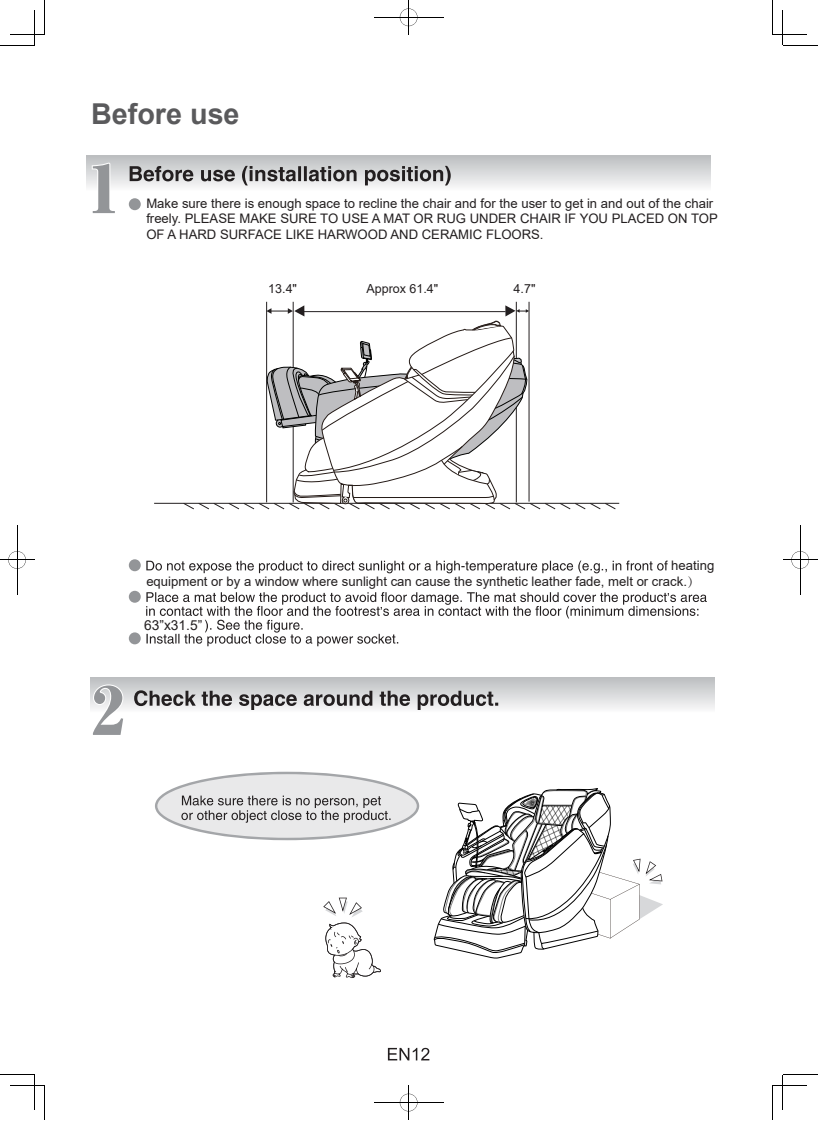
<style>
.page{position:relative;width:818px;height:1127px;background:#fff}
.page>*{position:absolute;margin:0;border:0;box-sizing:border-box;transform-origin:0 0}
.t1{font:700 28.75px "Arial";color:#5a5a5c}
.t2{font:13.75px "Arial";color:#231f20}
.t3{font:13.12px/15.8px "Arial";color:#231f20}
.t4{font:12.5px "Arial";color:#231f20}
.s1{font-family:"Adobe Song Std";font-weight:300}
</style>
<div class="page">
<svg style="left:388px;top:1047px;width:41px;height:13px"></svg>
<div style="left:86px;top:156px;width:624px;height:34px;background:linear-gradient(to bottom,#bcbfc1,#f7f7f8)"></div>
<svg style="left:92px;top:162px;width:24px;height:52px"></svg>
<svg style="left:130px;top:166px;width:321px;height:19px;background:#a0a0a1"></svg>
<div style="left:129px;top:198px;width:12px;height:12px;background:#939598;border-radius:50%"></div>
<div style="left:129px;top:559px;width:12px;height:12px;background:#939598;border-radius:50%"></div>
<svg style="left:146px;top:560px;width:522px;height:13px"></svg>
<div style="left:129px;top:590px;width:12px;height:12px;background:#939598;border-radius:50%"></div>
<div style="left:129px;top:632px;width:12px;height:12px;background:#939598;border-radius:50%"></div>
<svg style="left:146px;top:592px;width:561px;height:54px"></svg>
<svg style="left:91px;top:677px;width:623px;height:33px;background:#d1d3d4"></svg>
<svg style="left:92px;top:684px;width:32px;height:51px"></svg>
<svg style="left:134px;top:690px;width:364px;height:19px"></svg>
<svg style="left:155px;top:771px;width:264px;height:69px"></svg>
<hr style="left:0;top:45px;width:34px;height:1px;background:#000">
<hr style="left:783px;top:45px;width:34px;height:1px;background:#000">
<hr style="left:0;top:1074px;width:34px;height:1px;background:#000">
<hr style="left:783px;top:1074px;width:34px;height:1px;background:#000">
<hr style="left:45px;top:0;width:1px;height:35px;background:#000">
<hr style="left:45px;top:1084px;width:1px;height:35px;background:#000">
<hr style="left:772px;top:0;width:1px;height:35px;background:#000">
<hr style="left:772px;top:1084px;width:1px;height:35px;background:#000">
<hr style="left:10px;top:34px;width:35px;height:1px;background:#000">
<hr style="left:772px;top:34px;width:35px;height:1px;background:#000">
<hr style="left:10px;top:1084px;width:35px;height:1px;background:#000">
<hr style="left:772px;top:1084px;width:35px;height:1px;background:#000">
<hr style="left:34px;top:10px;width:1px;height:35px;background:#000">
<hr style="left:34px;top:1074px;width:1px;height:35px;background:#000">
<hr style="left:783px;top:10px;width:1px;height:35px;background:#000">
<hr style="left:783px;top:1074px;width:1px;height:35px;background:#000">
<svg style="left:399px;top:8px;width:19px;height:19px"></svg>
<hr style="left:374px;top:17px;width:69px;height:1px;background:#000">
<hr style="left:408px;top:0;width:1px;height:35px;background:#000">
<svg style="left:399px;top:1093px;width:19px;height:18px"></svg>
<hr style="left:374px;top:1102px;width:69px;height:1px;background:#000">
<hr style="left:408px;top:1084px;width:1px;height:35px;background:#000">
<svg style="left:8px;top:551px;width:18px;height:18px"></svg>
<hr style="left:0;top:559px;width:34px;height:1px;background:#000">
<hr style="left:17px;top:525px;width:1px;height:69px;background:#000">
<svg style="left:791px;top:551px;width:18px;height:18px"></svg>
<hr style="left:783px;top:559px;width:34px;height:1px;background:#000">
<hr style="left:800px;top:525px;width:1px;height:69px;background:#000">
<svg style="left:323px;top:897px;width:58px;height:80px"></svg>
<hr style="left:154px;top:503px;width:465px;height:1px;background:#231f20">
<hr style="left:516px;top:302px;width:1px;height:200px;background:#231f20">
<hr style="left:529px;top:302px;width:1px;height:199px;background:#231f20">
<hr style="left:266px;top:302px;width:1px;height:200px;background:#231f20">
<hr style="left:293px;top:302px;width:1px;height:200px;background:#231f20">
<svg style="left:183px;top:338px;width:433px;height:172px"></svg>
<hr style="left:302px;top:311px;width:203px;height:1px;background:#231f20">
<svg style="left:434px;top:788px;width:229px;height:170px"></svg>
<svg style="left:266px;top:305px;width:38px;height:11px"></svg>
<svg style="left:472px;top:305px;width:57px;height:25px"></svg>
<h1 class="t1" style="left:91px;top:94px;width:150px">Before use</h1>
<p class="t3" style="left:146px;top:195px;width:573px">Make sure there is enough space to recline the chair and for the user to get in and out of the chair freely. PLEASE MAKE SURE TO USE A MAT OR RUG UNDER CHAIR IF YOU PLACED ON TOP<br>OF A HARD SURFACE LIKE HARWOOD AND CERAMIC FLOORS.</p>
<p class="t4" style="left:268px;top:280px;width:30px">13.4"</p>
<p class="t4" style="left:366px;top:280px;width:73px">Approx 61.4"</p>
<p class="t4" style="left:514px;top:280px;width:23px">4.7"</p>
<p class="t3" style="left:671px;top:557px;width:45px">heating</p>
<p class="t3" style="left:146px;top:573px;width:555px">equipment or by a window where sunlight can cause the synthetic leather fade, melt or crack.<span class="s1">）</span></p>
<p class="t2" style="left:144px;top:615px;width:60px">63”x31.5”</p>
</div>
